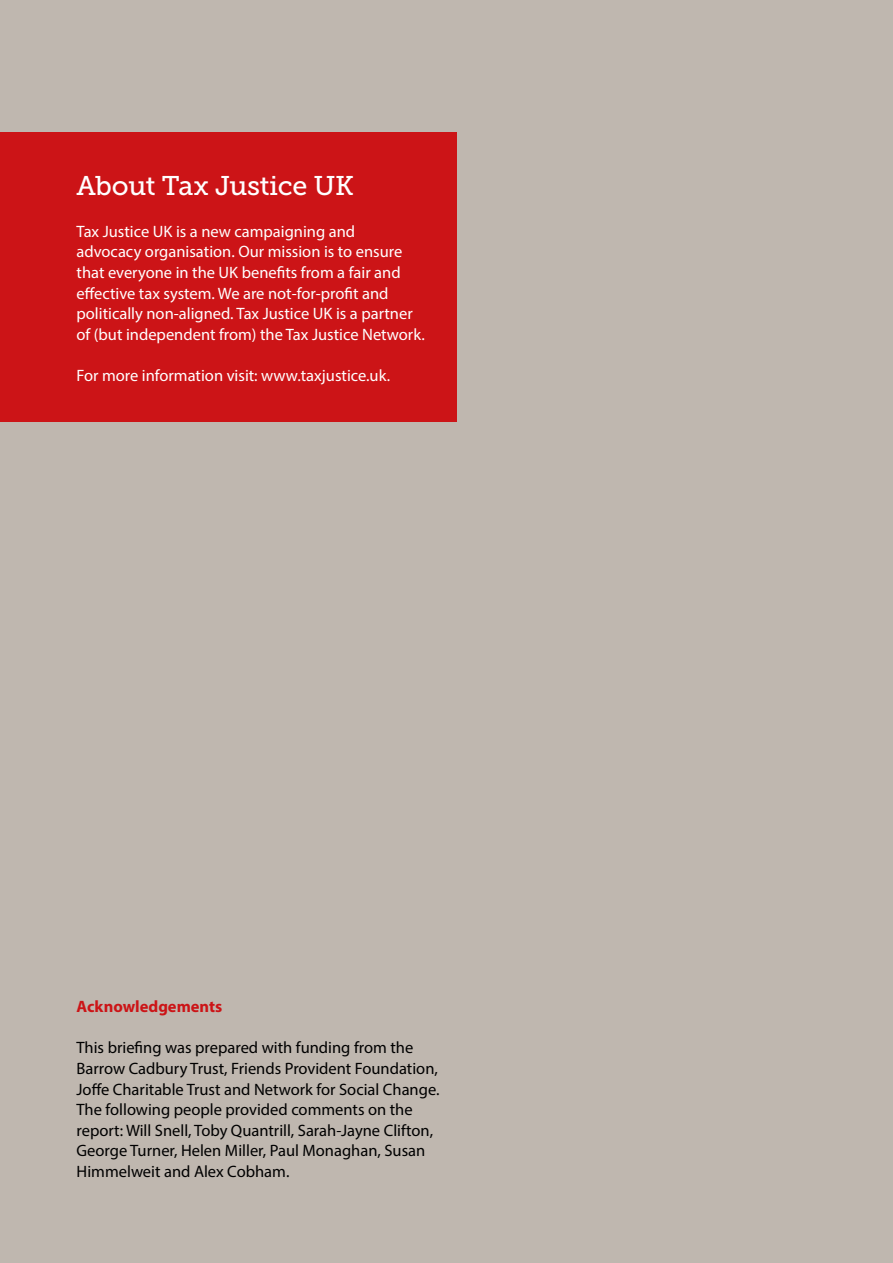
<style>
.page{position:relative;width:893px;height:1263px;background:#bfb7af}
.page>*{position:absolute;margin:0;border:0;box-sizing:border-box;transform-origin:0 0}
.t1{font:27px "Museo Slab 500";letter-spacing:-.01em;color:#fff}
.t2{font:16.5px/20.7px "Myriad Pro";color:#000}
.t3{font:16.5px/20.7px "Myriad Pro";color:#fff}
.t4{font:700 16.5px "Myriad Pro";color:#cc1417}
</style>
<div class="page">
<div style="left:0;top:133px;width:456px;height:289px;background:#cc1417"></div>
<h1 class="t1" style="left:77px;top:171px;width:279px">About Tax Justice UK</h1>
<p class="t3" style="left:77px;top:221px;width:350px">Tax Justice UK is a new campaigning and<br>advocacy organisation. Our mission is to ensure that everyone in the UK benefits from a fair and effective tax system. We are not-for-profit and politically non-aligned. Tax Justice UK is a partner of (but independent from) the Tax Justice Network.</p>
<p class="t3" style="left:77px;top:365px;width:315px">For more information visit: www.taxjustice.uk.</p>
<p class="t4" style="left:77px;top:996px;width:147px">Acknowledgements</p>
<p class="t2" style="left:77px;top:1037px;width:364px">This briefing was prepared with funding from the Barrow Cadbury Trust, Friends Provident Foundation, Joffe Charitable Trust and Network for Social Change.<br>The following people provided comments on the report: Will Snell, Toby Quantrill, Sarah-Jayne Clifton, George Turner, Helen Miller, Paul Monaghan, Susan Himmelweit and Alex Cobham.</p>
</div>
